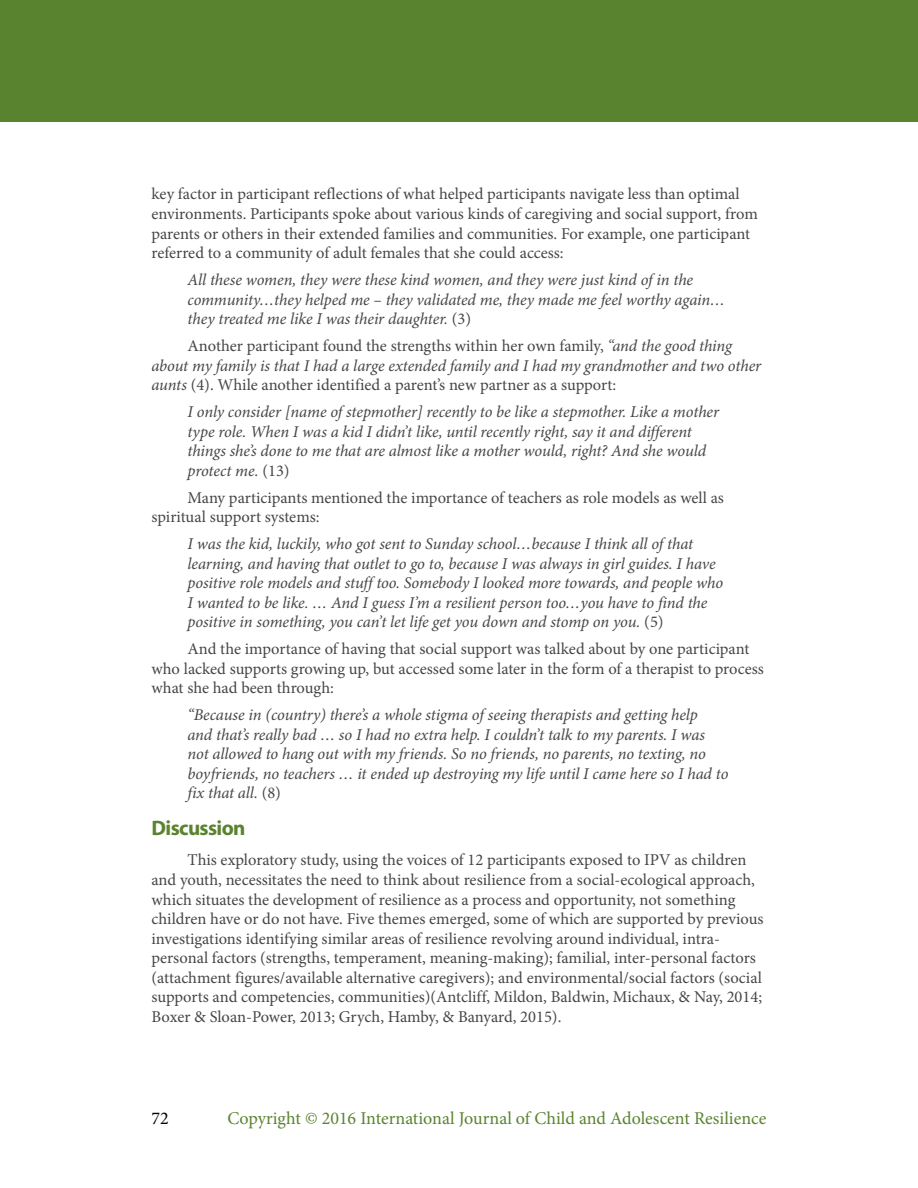
<style>
.page{position:relative;width:918px;height:1188px;background:#fff}
.page>*{position:absolute;margin:0;border:0;box-sizing:border-box;transform-origin:0 0}
.t1{font:700 21px "Myriad Pro";letter-spacing:-.03em;color:#5a832f}
.t2{font:18px "Minion Pro";color:#5a832f}
.t3{font:18px "Minion Pro";color:#000}
.t4{font:16.5px/19.5px "Minion Pro";color:#464547}
.t5{font:italic 16.5px/19.5px "Minion Pro";letter-spacing:-.005em;color:#464547}
.s1{font-style:normal}
.s2{font-style:italic}
</style>
<div class="page">
<div style="left:0;top:0;width:918px;height:122px;background:#5a832f"></div>
<p class="t4" style="left:152px;top:185px;width:608px">key factor in participant reflections of what helped participants navigate less than optimal environments. Participants spoke about various kinds of caregiving and social support, from parents or others in their extended families and communities. For example, one participant referred to a community of adult females that she could access:</p>
<p class="t5" style="left:188px;top:270px;width:539px">All these women, they were these kind women, and they were just kind of in the community…they helped me – they validated me, they made me feel worthy again… they treated me like I was their daughter. <span class="s1">(3)</span></p>
<p class="t4" style="left:152px;top:336px;width:611px;text-indent:36px">Another participant found the strengths within her own family, <span class="s2">“and the good thing about my family is that I had a large extended family and I had my grandmother and two other aunts</span> (4). While another identified a parent’s new partner as a support:</p>
<p class="t5" style="left:188px;top:402px;width:533px">I only consider [name of stepmother] recently to be like a stepmother. Like a mother type role. When I was a kid I didn’t like, until recently right, say it and different things she’s done to me that are almost like a mother would, right? And she would protect me. <span class="s1">(13)</span></p>
<p class="t4" style="left:152px;top:488px;width:574px;text-indent:36px">Many participants mentioned the importance of teachers as role models as well as spiritual support systems:</p>
<p class="t5" style="left:188px;top:534px;width:537px">I was the kid, luckily, who got sent to Sunday school…because I think all of that learning, and having that outlet to go to, because I was always in girl guides. I have positive role models and stuff too. Somebody I looked more towards, and people who I wanted to be like. … And I guess I’m a resilient person too…you have to find the positive in something, you can’t let life get you down and stomp on you. <span class="s1">(5)</span></p>
<p class="t4" style="left:152px;top:639px;width:614px;text-indent:36px">And the importance of having that social support was talked about by one participant who lacked supports growing up, but accessed some later in the form of a therapist to process what she had been through:</p>
<p class="t5" style="left:188px;top:705px;width:542px">“Because in (country) there’s a whole stigma of seeing therapists and getting help<br>and that’s really bad … so I had no extra help. I couldn’t talk to my parents. I was not allowed to hang out with my friends. So no friends, no parents, no texting, no boyfriends, no teachers … it ended up destroying my life until I came here so I had to fix that all. <span class="s1">(8)</span></p>
<p class="t1" style="left:152px;top:815px;width:96px">Discussion</p>
<p class="t4" style="left:151px;top:851px;width:614px;text-indent:36px">This exploratory study, using the voices of 12 participants exposed to IPV as children and youth, necessitates the need to think about resilience from a social-ecological approach, which situates the development of resilience as a process and opportunity, not something children have or do not have. Five themes emerged, some of which are supported by previous investigations identifying similar areas of resilience revolving around individual, intra&shy;personal factors (strengths, temperament, meaning-making); familial, inter-personal factors (attachment figures/available alternative caregivers); and environmental/social factors (social supports and competencies, communities)(Antcliff, Mildon, Baldwin, Michaux, &amp; Nay, 2014; Boxer &amp; Sloan-Power, 2013; Grych, Hamby, &amp; Banyard, 2015).</p>
<p class="t3" style="left:152px;top:1106px;width:19px">72</p>
<p class="t2" style="left:227px;top:1106px;width:541px">Copyright © 2016 International Journal of Child and Adolescent Resilience</p>
</div>
